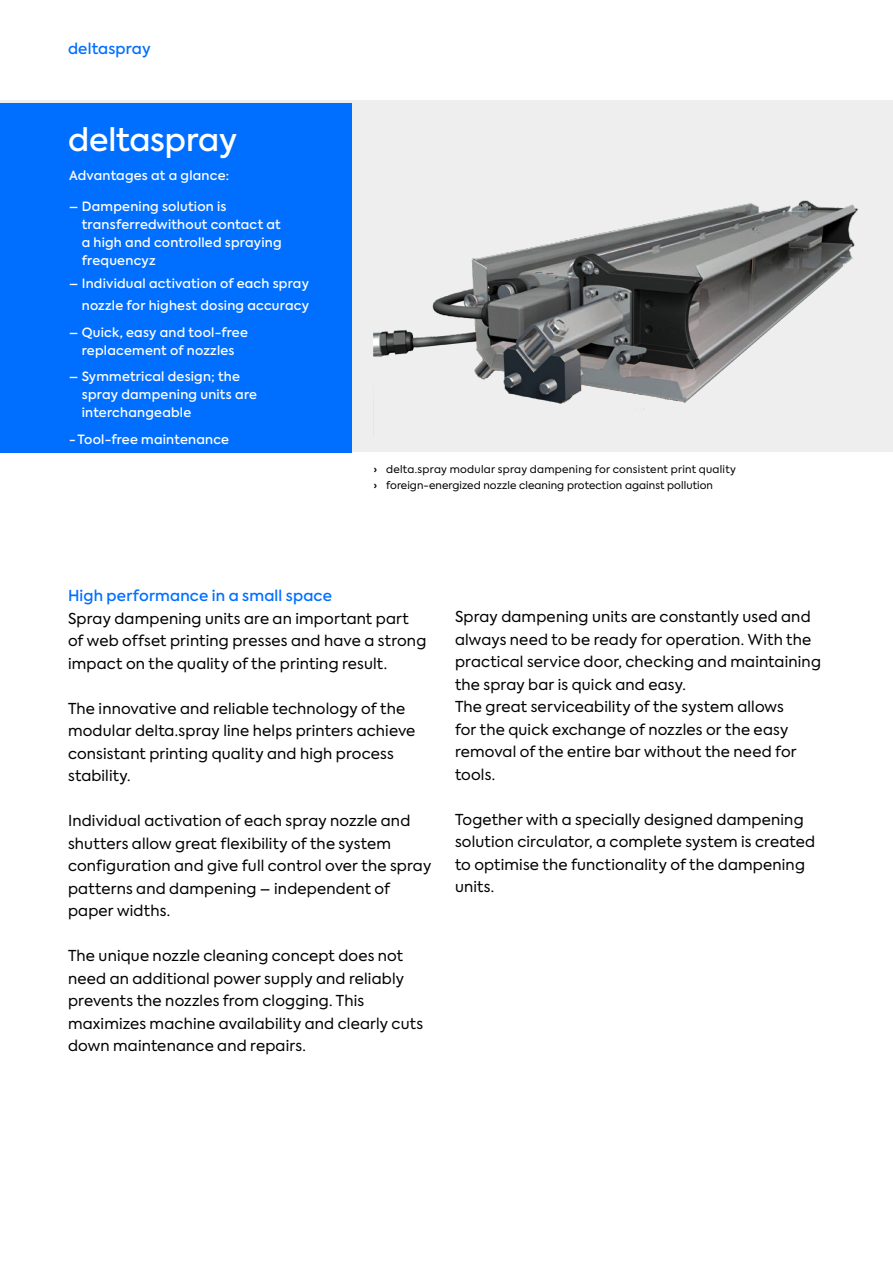
<style>
.page{position:relative;width:893px;height:1263px;background:#fff}
.page>*{position:absolute;margin:0;border:0;box-sizing:border-box;transform-origin:0 0}
.TEC_Headline_groß_An{font:500 31.5px "Axiforma";letter-spacing:-.005em;color:#fff}
.Coptytext_regular_8{font:15px/22.5px "Axiforma";letter-spacing:.01em;color:#000}
.Coptytext_regular_8-2{font:500 15px "Axiforma";letter-spacing:.015em;color:#006fff}
.Anleser{font:500 15px "Axiforma";letter-spacing:.01em;color:#006fff}
.Bildunterschrift_reg{font:500 12.75px/18px "Axiforma";letter-spacing:.02em;color:#fff;text-align:right}
.TEC_Fließtext{font:500 12.75px/18px "Axiforma";letter-spacing:.02em;color:#fff}
.TEC_Fließtext_8_5_12{font:10.5px "Axiforma";letter-spacing:.025em;color:#000}
.TEC_Fließtext_8_5_12-2{font:10.5px "Axiforma";letter-spacing:.005em;color:#000}
.s1{font-weight:600}
</style>
<div class="page">
<div style="left:0;top:101px;width:893px;height:351px;background:#eee"></div>
<div style="left:0;top:103px;width:351px;height:349px;background:#006fff"></div>
<img style="left:373px;top:200px;width:486px;height:235px">
<p class="Anleser" style="left:68px;top:39px;width:84px">deltaspray</p>
<p class="TEC_Headline_groß_An" style="left:68px;top:119px;width:171px">deltaspray</p>
<p class="TEC_Fließtext" style="left:69px;top:166px;width:162px">Advantages at a glance:</p>
<p class="TEC_Fließtext" style="left:82px;top:198px;width:201px;text-indent:-13px">– Dampening solution is transferredwithout contact at a high and controlled spraying frequencyz</p>
<p class="Bildunterschrift_reg" style="left:69px;top:272px;width:241px;line-height:22.5px">– Individual activation of each spray nozzle for highest dosing accuracy</p>
<p class="Bildunterschrift_reg" style="left:69px;top:323px;width:180px;text-align:center">– Quick, easy and tool-free replacement of nozzles</p>
<p class="Bildunterschrift_reg" style="left:82px;top:368px;width:177px;text-align:left;text-indent:-13px">– Symmetrical design; the spray dampening units are interchangeable</p>
<p class="Bildunterschrift_reg" style="left:69px;top:430px;width:162px">- Tool-free maintenance</p>
<p class="TEC_Fließtext_8_5_12" style="left:373px;top:462px;width:364px"><span class="s1">›</span> delta.spray modular spray dampening for consistent print quality</p>
<p class="TEC_Fließtext_8_5_12-2" style="left:373px;top:478px;width:341px"><span class="s1">›</span> foreign-energized nozzle cleaning protection against pollution</p>
<p class="Coptytext_regular_8-2" style="left:68px;top:586px;width:265px">High performance in a small space</p>
<p class="Coptytext_regular_8" style="left:68px;top:607px;width:360px">Spray dampening units are an important part of web offset printing presses and have a strong impact on the quality of the printing result.</p>
<p class="Coptytext_regular_8" style="left:68px;top:697px;width:349px">The innovative and reliable technology of the modular delta.spray line helps printers achieve consistant printing quality and high process stability.</p>
<p class="Coptytext_regular_8" style="left:68px;top:810px;width:365px">Individual activation of each spray nozzle and shutters allow great flexibility of the system configuration and give full control over the spray patterns and dampening – independent of paper widths.</p>
<p class="Coptytext_regular_8" style="left:68px;top:945px;width:357px">The unique nozzle cleaning concept does not need an additional power supply and reliably prevents the nozzles from clogging. This maximizes machine availability and clearly cuts down maintenance and repairs.</p>
<p class="Coptytext_regular_8" style="left:455px;top:606px;width:367px">Spray dampening units are constantly used and always need to be ready for operation. With the practical service door, checking and maintaining the spray bar is quick and easy.</p>
<p class="Coptytext_regular_8" style="left:455px;top:696px;width:343px">The great serviceability of the system allows for the quick exchange of nozzles or the easy removal of the entire bar without the need for tools.</p>
<p class="Coptytext_regular_8" style="left:455px;top:808px;width:362px">Together with a specially designed dampening solution circulator, a complete system is created to optimise the functionality of the dampening units.</p>
</div>
